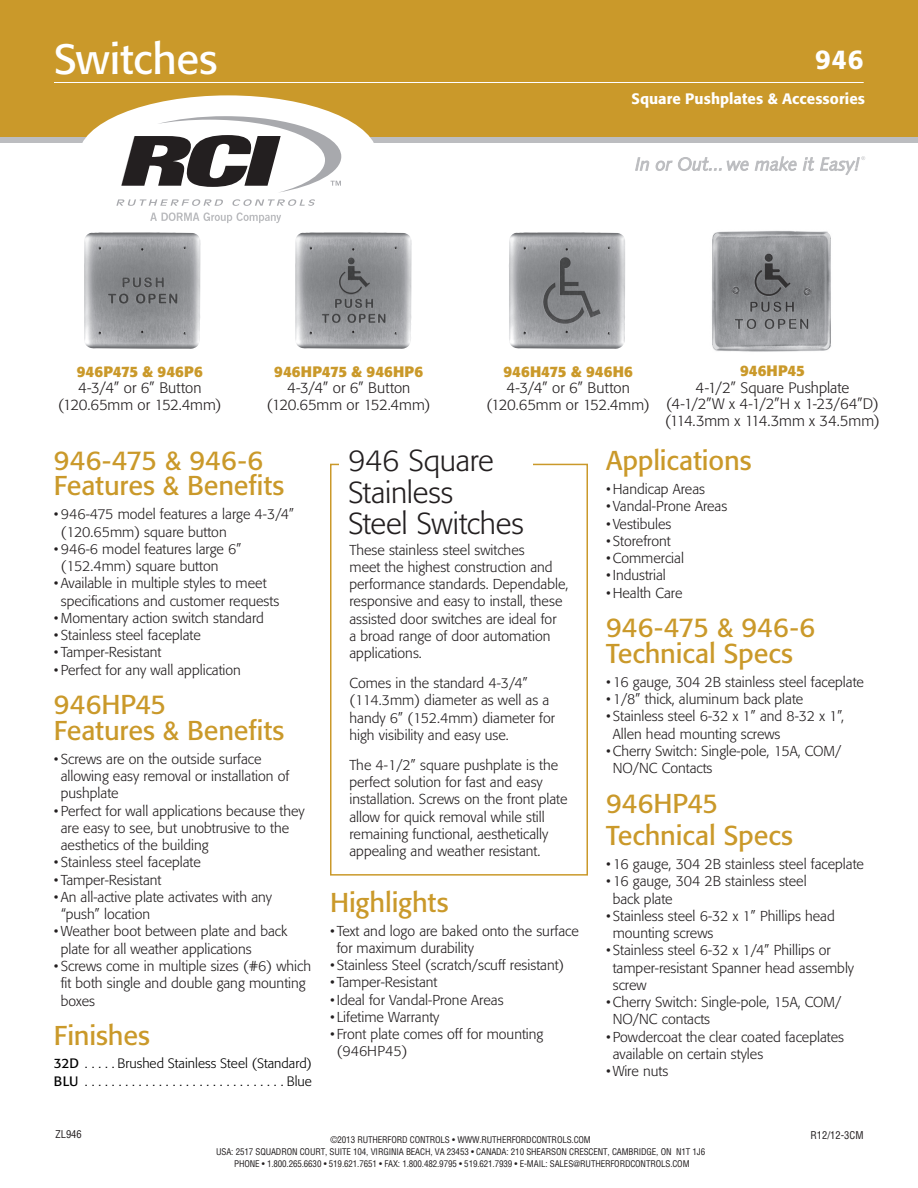
<style>
.page{position:relative;width:918px;height:1188px;background:#fff}
.page>*{position:absolute;margin:0;border:0;box-sizing:border-box;transform-origin:0 0}
.t1{font:42px "Formata";color:#fff}
.t2{font:300 30px/31.5px "Formata";letter-spacing:-.01em;color:#231f20}
.t3{font:27px/25.5px "Formata";color:#ca992a}
.t4{font:500 27px "Formata";color:#fff}
.t5{font:300 15px/16.5px "Formata";color:#231f20;text-align:center}
.t6{font:700 15px "Formata";letter-spacing:.01em;color:#ca992a}
.t7{font:500 15px "Formata";letter-spacing:.005em;color:#fff}
.t8{font:300 14.25px/17.2px "Formata";color:#231f20}
.t9{font:300 13.5px/17.2px "Formata";color:#000;text-align:right}
.t10{font:condensed 10.5px "Helvetica";color:#231f20}
.t11{font:condensed 9px "Helvetica";letter-spacing:-.015em;color:#231f20}
.s1{font-weight:400}
</style>
<div class="page">
<div style="left:0;top:0;width:918px;height:142px;background:#ca992a"></div>
<div style="left:0;top:137px;width:918px;height:5px;background:#bcbdc0"></div>
<hr style="left:54px;top:82px;width:810px;height:1px;background:#fff">
<svg style="left:635px;top:157px;width:14px;height:14px"></svg>
<svg style="left:655px;top:156px;width:210px;height:19px"></svg>
<div style="left:79px;top:95px;width:298px;height:122px;background:#fff;border-radius:50%"></div>
<svg style="left:116px;top:199px;width:107px;height:7px"></svg>
<svg style="left:232px;top:199px;width:83px;height:7px"></svg>
<svg style="left:150px;top:212px;width:131px;height:11px"></svg>
<svg style="left:121px;top:116px;width:220px;height:77px"></svg>
<div style="left:330px;top:464px;width:258px;height:412px;border:2px solid #ca992a"></div>
<div style="left:339px;top:449px;width:194px;height:85px;background:#fff"></div>
<img style="left:84px;top:232px;width:117px;height:117px">
<img style="left:295px;top:232px;width:117px;height:117px">
<img style="left:509px;top:232px;width:116px;height:117px">
<img style="left:712px;top:230px;width:119px;height:122px">
<h1 class="t1" style="left:54px;top:34px;width:165px">Switches</h1>
<h3 class="t4" style="left:815px;top:43px;width:50px">946</h3>
<p class="t7" style="left:631px;top:90px;width:235px">Square Pushplates &amp; Accessories</p>
<p class="t6" style="left:740px;top:361px;width:66px">946HP45</p>
<p class="t5" style="left:665px;top:379px;width:216px">4-1/2” Square Pushplate (4-1/2”W x 4-1/2”H x 1-23/64”D) (114.3mm x 114.3mm x 34.5mm)</p>
<h3 class="t3" style="left:606px;top:448px;width:147px">Applications</h3>
<p class="t8" style="left:606px;top:481px;width:101px">• Handicap Areas</p>
<p class="t8" style="left:606px;top:498px;width:123px">• Vandal-Prone Areas</p>
<p class="t8" style="left:606px;top:515px;width:67px">• Vestibules</p>
<p class="t8" style="left:606px;top:532px;width:66px">• Storefront</p>
<p class="t8" style="left:606px;top:550px;width:80px">• Commercial</p>
<p class="t8" style="left:606px;top:567px;width:61px">• Industrial</p>
<p class="t8" style="left:606px;top:584px;width:78px">• Health Care</p>
<h3 class="t3" style="left:606px;top:615px;width:211px">946-475 &amp; 946-6<br>Technical Specs</h3>
<p class="t8" style="left:606px;top:673px;width:259px">• 16 gauge, 304 2B stainless steel faceplate</p>
<p class="t8" style="left:606px;top:691px;width:199px">• 1/8” thick, aluminum back plate</p>
<p class="t8" style="left:613px;top:708px;width:233px;text-indent:-7px">• Stainless steel 6-32 x 1” and 8-32 x 1”,<br>Allen head mounting screws</p>
<p class="t8" style="left:613px;top:742px;width:230px;text-indent:-7px">• Cherry Switch: Single-pole, 15A, COM/<br>NO/NC Contacts</p>
<h3 class="t3" style="left:606px;top:787px;width:188px;line-height:32.2px">946HP45<br>Technical Specs</h3>
<p class="t8" style="left:606px;top:856px;width:259px">• 16 gauge, 304 2B stainless steel faceplate</p>
<p class="t8" style="left:613px;top:873px;width:195px;text-indent:-7px">• 16 gauge, 304 2B stainless steel back plate</p>
<p class="t8" style="left:613px;top:907px;width:224px;text-indent:-7px">• Stainless steel 6-32 x 1” Phillips head mounting screws</p>
<p class="t8" style="left:613px;top:942px;width:243px;text-indent:-7px">• Stainless steel 6-32 x 1/4” Phillips or tamper-resistant Spanner head assembly screw</p>
<p class="t8" style="left:613px;top:994px;width:230px;text-indent:-7px">• Cherry Switch: Single-pole, 15A, COM/<br>NO/NC contacts</p>
<p class="t8" style="left:613px;top:1028px;width:233px;text-indent:-7px">• Powdercoat the clear coated faceplates available on certain styles</p>
<p class="t8" style="left:606px;top:1063px;width:64px">• Wire nuts</p>
<p class="t6" style="left:77px;top:362px;width:127px">946P475 &amp; 946P6</p>
<p class="t5" style="left:58px;top:380px;width:165px">4-3/4” or 6” Button (120.65mm or 152.4mm)</p>
<p class="t6" style="left:274px;top:362px;width:150px">946HP475 &amp; 946HP6</p>
<p class="t5" style="left:267px;top:380px;width:165px">4-3/4” or 6” Button (120.65mm or 152.4mm)</p>
<p class="t6" style="left:503px;top:362px;width:131px">946H475 &amp; 946H6</p>
<p class="t5" style="left:486px;top:380px;width:165px">4-3/4” or 6” Button (120.65mm or 152.4mm)</p>
<h2 class="t2" style="left:348px;top:445px;width:177px">946 Square<br>Stainless<br>Steel Switches</h2>
<h3 class="t3" style="left:54px;top:448px;width:232px">946-475 &amp; 946-6<br>Features &amp; Benefits</h3>
<p class="t8" style="left:61px;top:506px;width:235px;text-indent:-7px">• 946-475 model features a large 4-3/4” (120.65mm) square button</p>
<p class="t8" style="left:61px;top:540px;width:182px;text-indent:-7px">• 946-6 model features large 6” (152.4mm) square button</p>
<p class="t8" style="left:61px;top:575px;width:220px;text-indent:-7px">• Available in multiple styles to meet specifications and customer requests</p>
<p class="t8" style="left:54px;top:609px;width:211px">• Momentary action switch standard</p>
<p class="t8" style="left:54px;top:627px;width:148px">• Stainless steel faceplate</p>
<p class="t8" style="left:54px;top:644px;width:109px">• Tamper-Resistant</p>
<p class="t8" style="left:54px;top:661px;width:189px">• Perfect for any wall application</p>
<h3 class="t3" style="left:54px;top:692px;width:232px">946HP45<br>Features &amp; Benefits</h3>
<p class="t8" style="left:61px;top:750px;width:230px;text-indent:-7px">• Screws are on the outside surface allowing easy removal or installation of pushplate</p>
<p class="t8" style="left:61px;top:802px;width:246px;text-indent:-7px">• Perfect for wall applications because they are easy to see, but unobtrusive to the aesthetics of the building</p>
<p class="t8" style="left:54px;top:854px;width:148px">• Stainless steel faceplate</p>
<p class="t8" style="left:54px;top:871px;width:109px">• Tamper-Resistant</p>
<p class="t8" style="left:61px;top:888px;width:213px;text-indent:-7px">• An all-active plate activates with any “push” location</p>
<p class="t8" style="left:61px;top:923px;width:228px;text-indent:-7px">• Weather boot between plate and back plate for all weather applications</p>
<p class="t8" style="left:61px;top:958px;width:252px;text-indent:-7px">• Screws come in multiple sizes (#6) which fit both single and double gang mounting boxes</p>
<h3 class="t3" style="left:54px;top:1023px;width:97px">Finishes</h3>
<p class="t9" style="left:54px;top:1055px;width:30px"><span class="s1">32D</span> .....</p>
<p class="t9" style="left:118px;top:1055px;width:196px">Brushed Stainless Steel (Standard)<br>Blue</p>
<p class="t8" style="left:349px;top:541px;width:221px">These stainless steel switches<br>meet the highest construction and performance standards. Dependable, responsive and easy to install, these assisted door switches are ideal for<br>a broad range of door automation applications.</p>
<p class="t8" style="left:349px;top:675px;width:207px">Comes in the standard 4-3/4” (114.3mm) diameter as well as a handy 6” (152.4mm) diameter for high visibility and easy use.</p>
<p class="t8" style="left:349px;top:756px;width:219px">The 4-1/2” square pushplate is the perfect solution for fast and easy installation. Screws on the front plate allow for quick removal while still remaining functional, aesthetically appealing and weather resistant.</p>
<h3 class="t3" style="left:330px;top:889px;width:120px">Highlights</h3>
<p class="t8" style="left:337px;top:922px;width:244px;text-indent:-7px">• Text and logo are baked onto the surface for maximum durability</p>
<p class="t8" style="left:330px;top:957px;width:236px">• Stainless Steel (scratch/scuff resistant)</p>
<p class="t8" style="left:330px;top:974px;width:109px">• Tamper-Resistant</p>
<p class="t8" style="left:330px;top:991px;width:175px">• Ideal for Vandal-Prone Areas</p>
<p class="t8" style="left:330px;top:1008px;width:111px">• Lifetime Warranty</p>
<p class="t8" style="left:337px;top:1026px;width:208px;text-indent:-7px">• Front plate comes off for mounting (946HP45)</p>
<p class="t10" style="left:56px;top:1128px;width:28px">ZL946</p>
<p class="t10" style="left:810px;top:1129px;width:55px">R12/12-3CM</p>
<p class="t11" style="left:331px;top:1134px;width:262px">©2013 RUTHERFORD CONTROLS • WWW.RUTHERFORDCONTROLS.COM</p>
<p class="t11" style="left:216px;top:1146px;width:491px">USA: 2517 SQUADRON COU RT, SU ITE 104, VIRGINIA BEACH , VA 23453 • CANADA: 210 SHEARSON CRESCENT, CAMBRI DGE, ON N1T 1J6</p>
<p class="t11" style="left:234px;top:1158px;width:11px">PHONE</p>
<p class="t11" style="left:262px;top:1158px;width:429px">• 1.800.265.6630 • 519.621.7651 • FAX: 1.800.482.9795 • 519.621.7939 • E-MAI L: SALES@RUTHERFORDCONTROLS.COM</p>
</div>
